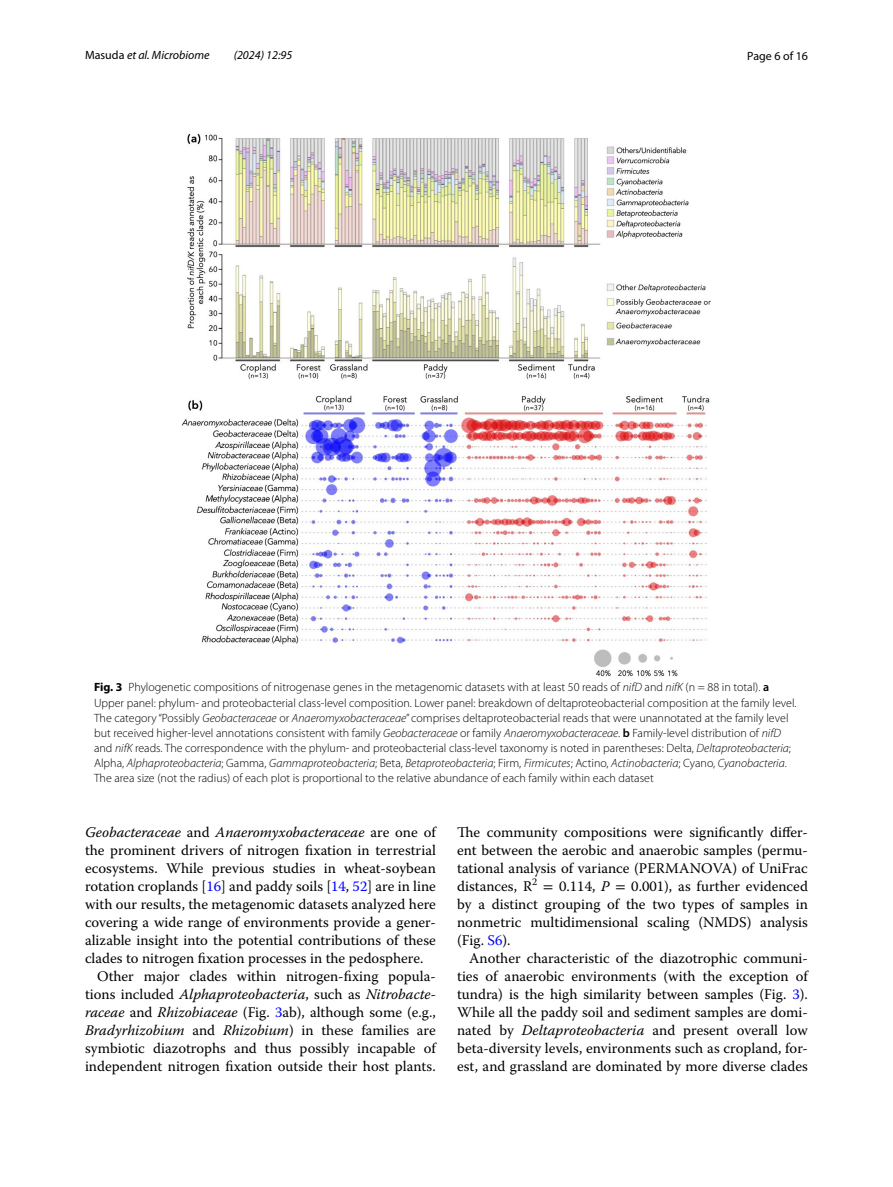
<style>
.page{position:relative;width:893px;height:1187px;background:#fff}
.page>*{position:absolute;margin:0;border:0;box-sizing:border-box;transform-origin:0 0}
.t1{font:14.7px/18px "Warnock Pro";color:#000;text-align:justify}
.t2{font:italic 14.7px "Warnock Pro";color:#000}
.t3{font:300 12px/15px "Myriad Pro";color:#000}
.t4{font:italic 12px "Myriad Pro";color:#000}
.t5{font:12px "Myriad Pro";color:#000}
.s1{font-style:normal}
.s2{font-weight:700}
.s3{font-style:italic}
.s4{font-weight:600}
.s5{color:#00f}
.s6{font-family:"STIX"}
</style>
<div class="page">
<img style="left:181px;top:133px;width:530px;height:543px">
<p class="t4" style="left:85px;top:48px;width:126px"><span class="s1">Masuda</span> et al. Microbiome</p>
<p class="t4" style="left:234px;top:48px;width:60px">(2024) 12:95</p>
<p class="t5" style="left:747px;top:48px;width:62px">Page 6 of 16</p>
<p class="t3" style="left:94px;top:680px;width:704px"><span class="s2">Fig. 3</span> Phylogenetic compositions of nitrogenase genes in the metagenomic datasets with at least 50 reads of <span class="s3">nifD</span> and <span class="s3">nifK</span> (n = 88 in total). <span class="s4">a </span>Upper panel: phylum- and proteobacterial class-level composition. Lower panel: breakdown of deltaproteobacterial composition at the family level.<br>The category “Possibly <span class="s3">Geobacteraceae</span> or <span class="s3">Anaeromyxobacteraceae</span>” comprises deltaproteobacterial reads that were unannotated at the family level but received higher-level annotations consistent with family <span class="s3">Geobacteraceae</span> or family <span class="s3">Anaeromyxobacteraceae</span>. <span class="s4">b</span> Family-level distribution of <span class="s3">nifD </span>and <span class="s3">nifK</span> reads. The correspondence with the phylum- and proteobacterial class-level taxonomy is noted in parentheses: Delta, <span class="s3">Deltaproteobacteria</span>; Alpha, <span class="s3">Alphaproteobacteria</span>; Gamma, <span class="s3">Gammaproteobacteria</span>; Beta, <span class="s3">Betaproteobacteria</span>; Firm, <span class="s3">Firmicutes</span>; Actino, <span class="s3">Actinobacteria</span>; Cyano, <span class="s3">Cyanobacteria</span>.<br>The area size (not the radius) of each plot is proportional to the relative abundance of each family within each dataset</p>
<p class="t2" style="left:85px;top:823px;width:352px">Geobacteraceae <span class="s1">and</span> Anaeromyxobacteraceae <span class="s1">are one of</span></p>
<p class="t1" style="left:85px;top:840px;width:352px">the prominent drivers of nitrogen fixation in terrestrial</p>
<p class="t1" style="left:85px;top:858px;width:352px">ecosystems. While previous studies in wheat-soybean</p>
<p class="t1" style="left:85px;top:876px;width:352px">rotation croplands [<span class="s5">16</span>] and paddy soils [<span class="s5">14</span>, <span class="s5">52</span>] are in line</p>
<p class="t1" style="left:85px;top:894px;width:352px">with our results, the metagenomic datasets analyzed here</p>
<p class="t1" style="left:85px;top:912px;width:352px">covering a wide range of environments provide a gener-</p>
<p class="t1" style="left:85px;top:930px;width:352px">alizable insight into the potential contributions of these</p>
<p class="t1" style="left:85px;top:948px;width:340px">clades to nitrogen fixation processes in the pedosphere.</p>
<p class="t1" style="left:97px;top:966px;width:340px">Other major clades within nitrogen-fixing popula-</p>
<p class="t2" style="left:85px;top:985px;width:352px"><span class="s1">tions included</span> Alphaproteobacteria<span class="s1">, such as</span> Nitrobacte-</p>
<p class="t1" style="left:85px;top:1002px;width:352px"><span class="s3">raceae</span> and <span class="s3">Rhizobiaceae</span> (Fig. <span class="s5">3</span>ab), although some (e.g.,</p>
<p class="t2" style="left:85px;top:1020px;width:352px">Bradyrhizobium <span class="s1">and</span> Rhizobium<span class="s1">) in these families are</span></p>
<p class="t1" style="left:85px;top:1038px;width:352px">symbiotic diazotrophs and thus possibly incapable of</p>
<p class="t1" style="left:85px;top:1056px;width:352px">independent nitrogen fixation outside their host plants.</p>
<p class="t1" style="left:457px;top:822px;width:352px">The community compositions were significantly differ&shy;ent between the aerobic and anaerobic samples (permu&shy;tational analysis of variance (PERMANOVA) of UniFrac distances, R<sup>2</sup> <span class="s6">=</span> 0.114, <span class="s3">P</span> <span class="s6">=</span> 0.001), as further evidenced by a distinct grouping of the two types of samples in nonmetric multidimensional scaling (NMDS) analysis (Fig. <span class="s5">S6</span>).</p>
<p class="t1" style="left:457px;top:948px;width:352px;text-indent:12px">Another characteristic of the diazotrophic communi&shy;ties of anaerobic environments (with the exception of tundra) is the high similarity between samples (Fig. <span class="s5">3</span>).<br>While all the paddy soil and sediment samples are domi&shy;nated by <span class="s3">Deltaproteobacteria</span> and present overall low beta-diversity levels, environments such as cropland, for&shy;est, and grassland are dominated by more diverse clades</p>
</div>
